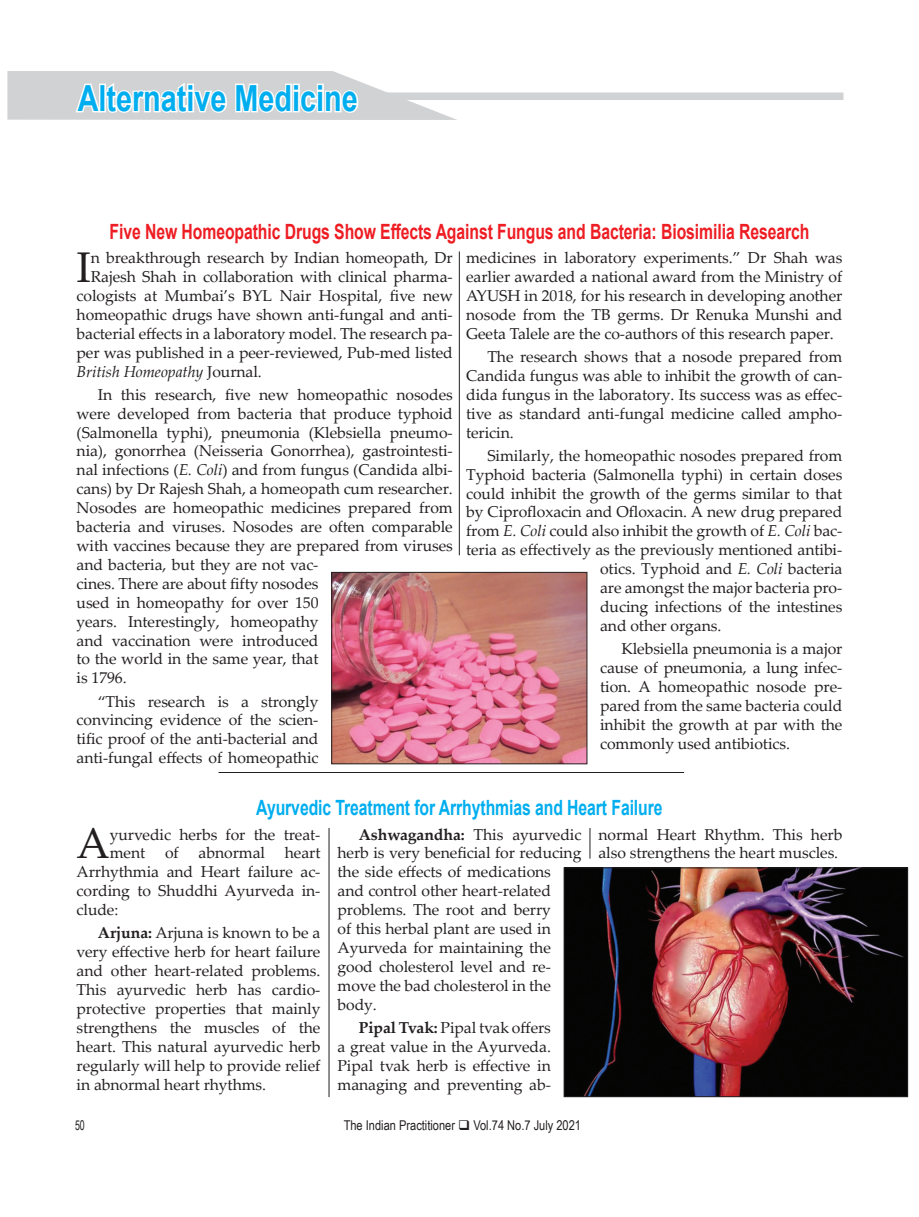
<style>
.page{position:relative;width:919px;height:1217px;background:#fff}
.page>*{position:absolute;margin:0;border:0;box-sizing:border-box;transform-origin:0 0}
.Body_Text{font:42.9px "Palatino Linotype";color:#231f20}
.t1{font:700 36px "Arial";color:#00aeef;scale:.8 1}
.Subhead{font:700 21px "Arial";letter-spacing:-.005em;color:#ee1d23;scale:.75 1}
.Subhead-2{font:700 21px "Arial";letter-spacing:-.005em;color:#00aeef;scale:.75 1}
.Indent_Paragraph{font:15.75px/18.9px "Palatino Linotype";letter-spacing:-.005em;color:#231f20;text-align:justify}
.Body_Text-2{font:15.75px/18.9px "Palatino Linotype";letter-spacing:-.005em;color:#231f20}
.Body_Text-3{font:italic 15.75px "Palatino Linotype";letter-spacing:-.005em;color:#231f20}
.Body_Text-4{font:13.5px "Arial Narrow";color:#231f20}
.Body_Text-5{font:13.5px "Arial Narrow";color:#231f20;scale:.8 1}
.s1{font-style:normal}
.s2{font-style:italic}
.s3{font-weight:700}
</style>
<div class="page">
<div style="left:73px;top:92px;width:770px;height:8px;background:#d1d2d4"></div>
<svg style="left:7px;top:71px;width:450px;height:49px"></svg>
<div style="left:398px;top:70px;width:125px;height:19px;background:#fff"></div>
<img style="left:333px;top:574px;width:252px;height:188px">
<div style="left:331px;top:572px;width:256px;height:192px;border:1px solid #231f20"></div>
<img style="left:565px;top:869px;width:340px;height:225px">
<div style="left:563px;top:867px;width:344px;height:229px;border:1px solid #231f20"></div>
<hr style="left:218px;top:772px;width:466px;height:1px;background:#231f20">
<hr style="left:459px;top:251px;width:1px;height:304px;background:#231f20">
<hr style="left:328px;top:827px;width:1px;height:269px;background:#231f20">
<hr style="left:589px;top:827px;width:1px;height:31px;background:#231f20">
<p class="t1" style="left:78px;top:73px;width:352px">Alternative Medicine</p>
<p class="Subhead" style="left:110px;top:217px;width:934px">Five New Homeopathic Drugs Show Effects Against Fungus and Bacteria: Biosimilia Research</p>
<p class="Body_Text" style="left:77px;top:237px;width:16px">I</p>
<p class="Body_Text-2" style="left:91px;top:247px;width:363px">n breakthrough research by Indian homeopath, Dr</p>
<p class="Body_Text-2" style="left:91px;top:266px;width:363px">Rajesh Shah in collaboration with clinical pharma-</p>
<p class="Body_Text-2" style="left:77px;top:285px;width:378px">cologists at Mumbai’s BYL Nair Hospital, five new</p>
<p class="Body_Text-2" style="left:77px;top:304px;width:378px">homeopathic drugs have shown anti-fungal and anti-</p>
<p class="Body_Text-2" style="left:77px;top:323px;width:378px">bacterial effects in a laboratory model. The research pa-</p>
<p class="Body_Text-2" style="left:77px;top:342px;width:378px">per was published in a peer-reviewed, Pub-med listed</p>
<p class="Body_Text-3" style="left:77px;top:360px;width:187px">British Homeopathy <span class="s1">Journal.</span></p>
<p class="Indent_Paragraph" style="left:77px;top:384px;width:378px;text-align:left;text-indent:21px">In this research, five new homeopathic nosodes were developed from bacteria that produce typhoid (Salmonella typhi), pneumonia (Klebsiella pneumo&shy;nia), gonorrhea (Neisseria Gonorrhea), gastrointesti&shy;nal infections (<span class="s2">E. Coli</span>) and from fungus (Candida albi&shy;cans) by Dr Rajesh Shah, a homeopath cum researcher.<br>Nosodes are homeopathic medicines prepared from bacteria and viruses. Nosodes are often comparable with vaccines because they are prepared from viruses and bacteria, but they are not vac-<br>cines. There are about fifty nosodes<br>used in homeopathy for over 150<br>years. Interestingly, homeopathy<br>and vaccination were introduced<br>to the world in the same year, that<br>is 1796.</p>
<p class="Indent_Paragraph" style="left:77px;top:691px;width:243px;text-indent:21px">“This research is a strongly convincing evidence of the scien&shy;tific proof of the anti-bacterial and anti-fungal effects of homeopathic</p>
<p class="Indent_Paragraph" style="left:466px;top:247px;width:378px">medicines in laboratory experiments.” Dr Shah was earlier awarded a national award from the Ministry of AYUSH in 2018, for his research in developing another nosode from the TB germs. Dr Renuka Munshi and Geeta Talele are the co-authors of this research paper.</p>
<p class="Indent_Paragraph" style="left:466px;top:346px;width:378px;text-indent:21px">The research shows that a nosode prepared from Candida fungus was able to inhibit the growth of can&shy;dida fungus in the laboratory. Its success was as effec&shy;tive as standard anti-fungal medicine called ampho&shy;tericin.</p>
<p class="Indent_Paragraph" style="left:487px;top:445px;width:356px">Similarly, the homeopathic nosodes prepared from</p>
<p class="Indent_Paragraph" style="left:466px;top:464px;width:378px">Typhoid bacteria (Salmonella typhi) in certain doses</p>
<p class="Indent_Paragraph" style="left:466px;top:483px;width:378px">could inhibit the growth of the germs similar to that</p>
<p class="Indent_Paragraph" style="left:466px;top:502px;width:378px">by Ciprofloxacin and Ofloxacin. A new drug prepared</p>
<p class="Indent_Paragraph" style="left:466px;top:521px;width:378px">from <span class="s2">E. Coli</span> could also inhibit the growth of <span class="s2">E. Coli</span> bac-</p>
<p class="Indent_Paragraph" style="left:466px;top:539px;width:378px">teria as effectively as the previously mentioned antibi-</p>
<p class="Indent_Paragraph" style="left:600px;top:558px;width:244px">otics. Typhoid and <span class="s2">E. Coli</span> bacteria</p>
<p class="Indent_Paragraph" style="left:600px;top:577px;width:244px">are amongst the major bacteria pro-</p>
<p class="Indent_Paragraph" style="left:600px;top:596px;width:244px">ducing infections of the intestines</p>
<p class="Indent_Paragraph" style="left:600px;top:615px;width:123px">and other organs.</p>
<p class="Indent_Paragraph" style="left:600px;top:638px;width:244px;text-indent:21px">Klebsiella pneumonia is a major cause of pneumonia, a lung infec&shy;tion. A homeopathic nosode pre&shy;pared from the same bacteria could inhibit the growth at par with the commonly used antibiotics.</p>
<p class="Subhead-2" style="left:256px;top:792px;width:543px">Ayurvedic Treatment for Arrhythmias and Heart Failure</p>
<p class="Indent_Paragraph" style="left:337px;top:823px;width:245px;text-align:left;text-indent:21px"><span class="s3">Ashwagandha:</span> This ayurvedic herb is very beneficial for reducing the side effects of medications<br>and control other heart-related problems. The root and berry<br>of this herbal plant are used in<br>Ayurveda for maintaining the good cholesterol level and re&shy;move the bad cholesterol in the body.</p>
<p class="Indent_Paragraph" style="left:337px;top:1017px;width:215px;text-indent:21px"><span class="s3">Pipal Tvak:</span> Pipal tvak offers a great value in the Ayurveda.<br>Pipal tvak herb is effective in managing and preventing ab-</p>
<p class="Body_Text" style="left:77px;top:813px;width:35px">A</p>
<p class="Body_Text-2" style="left:110px;top:823px;width:212px">yurvedic herbs for the treat&shy;ment</p>
<p class="Indent_Paragraph" style="left:598px;top:823px;width:245px">normal Heart Rhythm. This herb also strengthens the heart muscles.</p>
<p class="Body_Text-2" style="left:165px;top:842px;width:15px">of</p>
<p class="Body_Text-2" style="left:199px;top:842px;width:68px">abnormal</p>
<p class="Body_Text-2" style="left:77px;top:842px;width:245px;text-align:justify;text-indent:208px">heart Arrhythmia and Heart failure ac&shy;cording to Shuddhi Ayurveda in&shy;clude:</p>
<p class="Indent_Paragraph" style="left:77px;top:922px;width:245px;text-indent:21px"><span class="s3">Arjuna:</span> Arjuna is known to be a very effective herb for heart failure and other heart-related problems.<br>This ayurvedic herb has cardio&shy;protective properties that mainly strengthens the muscles of the heart. This natural ayurvedic herb regularly will help to provide relief in abnormal heart rhythms.</p>
<p class="Body_Text-5" style="left:75px;top:1115px;width:14px">50</p>
<p class="Body_Text-4" style="left:343px;top:1114px;width:239px">The Indian Practitioner ❑ Vol.74 No.7 July 2021</p>
</div>
